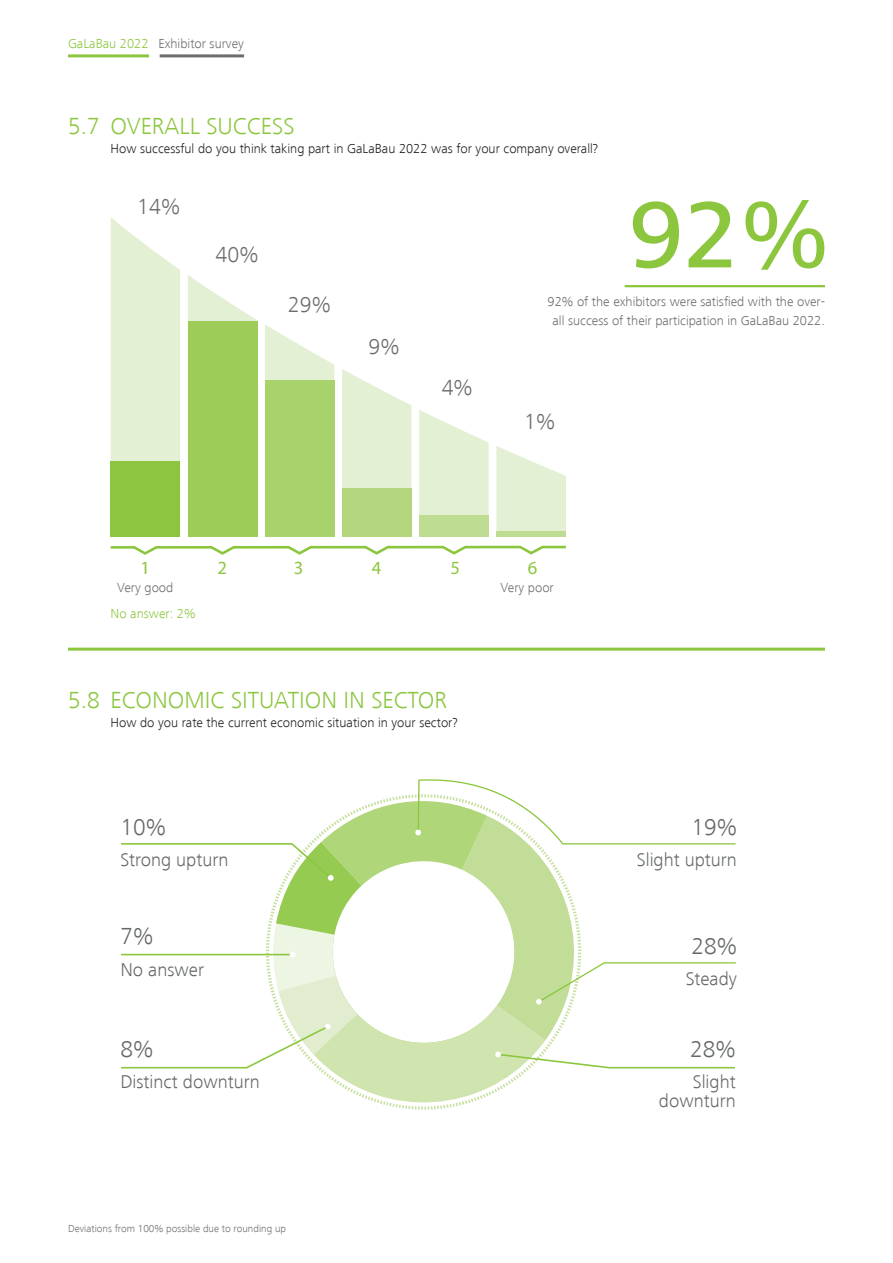
<style>
.page{position:relative;width:893px;height:1263px;background:#fff}
.page>*{position:absolute;margin:0;border:0;box-sizing:border-box;transform-origin:0 0}
.Headlines_weiß{font:500 97.5px "Frutiger Next LTCYR";color:#8bc63e}
.Headline_Ribera_grün{font:300 24px "Frutiger Next LT";color:#8bc63e}
.t1{font:300 23.85px "Frutiger Next LT";color:#656868}
.t2{font:300 22.5px "Frutiger Next LT";color:#6c6d70}
.t3{font:300 19.05px/19px "Frutiger Next LT";color:#656868;text-align:right}
.t4{font:18.6px "Myriad Pro";color:#8bc63e}
.fließtext_weiß{font:300 13.5px "Frutiger Next LT";color:#6c6d70}
.t5{font:300 13.5px "Frutiger Next LT";color:#231f20}
.t6{font:300 13.5px "Frutiger Next LT";color:#8bc63e}
.t7{font:300 10.5px "Frutiger Next LT";color:#6c6d70}
.s1{color:#8bc63e}
</style>
<div class="page">
<hr style="left:160px;top:54px;width:84px;height:3px;background:#6c6d70">
<hr style="left:68px;top:54px;width:81px;height:3px;background:#8bc63e">
<svg style="left:110px;top:545px;width:456px;height:10px"></svg>
<svg style="left:111px;top:217px;width:69px;height:244px;background:#e7f1d8"></svg>
<svg style="left:188px;top:275px;width:69px;height:46px"></svg>
<svg style="left:265px;top:324px;width:69px;height:56px"></svg>
<svg style="left:342px;top:369px;width:69px;height:168px"></svg>
<svg style="left:419px;top:410px;width:70px;height:105px"></svg>
<svg style="left:496px;top:446px;width:70px;height:85px"></svg>
<div style="left:496px;top:531px;width:70px;height:5px;background:#bedc92"></div>
<div style="left:419px;top:515px;width:70px;height:21px;background:#bedc92"></div>
<div style="left:342px;top:488px;width:69px;height:48px;background:#b3d67f"></div>
<div style="left:265px;top:380px;width:69px;height:156px;background:#a8d26c"></div>
<div style="left:188px;top:321px;width:69px;height:215px;background:#9dcd58"></div>
<div style="left:111px;top:461px;width:69px;height:75px;background:#8bc63e"></div>
<svg style="left:121px;top:779px;width:615px;height:323px"></svg>
<hr style="left:625px;top:285px;width:200px;height:2px;background:#8bc63e">
<hr style="left:68px;top:648px;width:757px;height:3px;background:#8bc63e">
<p class="fließtext_weiß" style="left:68px;top:36px;width:177px"><span class="s1">GaLaBau 2022</span> Exhibitor survey</p>
<p class="Headline_Ribera_grün" style="left:68px;top:113px;width:228px">5.7 OVERALL SUCCESS</p>
<p class="t5" style="left:111px;top:141px;width:489px">How successful do you think taking part in GaLaBau 2022 was for your company overall?</p>
<p class="t2" style="left:137px;top:194px;width:44px">14%</p>
<p class="t2" style="left:215px;top:242px;width:44px">40%</p>
<p class="Headlines_weiß" style="left:629px;top:179px;width:204px">92%</p>
<p class="t2" style="left:288px;top:292px;width:44px">29%</p>
<p class="t2" style="left:369px;top:334px;width:33px">9%</p>
<p class="t2" style="left:442px;top:375px;width:33px">4%</p>
<p class="fließtext_weiß" style="left:548px;top:294px;width:279px">92% of the exhibitors were satisfied with the over-</p>
<p class="fließtext_weiß" style="left:552px;top:313px;width:274px">all success of their participation in GaLaBau 2022.</p>
<p class="t2" style="left:524px;top:409px;width:33px">1%</p>
<p class="t4" style="left:140px;top:556px;width:11px">1</p>
<p class="t4" style="left:217px;top:556px;width:11px">2</p>
<p class="t4" style="left:294px;top:556px;width:11px">3</p>
<p class="t4" style="left:372px;top:556px;width:11px">4</p>
<p class="t4" style="left:451px;top:556px;width:11px">5</p>
<p class="t4" style="left:528px;top:556px;width:11px">6</p>
<p class="fließtext_weiß" style="left:117px;top:580px;width:58px">Very good</p>
<p class="fließtext_weiß" style="left:501px;top:580px;width:55px">Very poor</p>
<p class="t6" style="left:111px;top:606px;width:86px">No answer: 2%</p>
<p class="Headline_Ribera_grün" style="left:68px;top:687px;width:381px">5.8 ECONOMIC SITUATION IN SECTOR</p>
<p class="t5" style="left:111px;top:715px;width:349px">How do you rate the current economic situation in your sector?</p>
<p class="t1" style="left:120px;top:813px;width:47px">10%</p>
<p class="t3" style="left:120px;top:850px;width:110px">Strong upturn</p>
<p class="t1" style="left:120px;top:923px;width:34px">7%</p>
<p class="t3" style="left:120px;top:960px;width:85px">No answer</p>
<p class="t1" style="left:120px;top:1036px;width:34px">8%</p>
<p class="t3" style="left:120px;top:1072px;width:141px">Distinct downturn</p>
<p class="t7" style="left:68px;top:1223px;width:220px">Deviations from 100% possible due to rounding up</p>
<p class="t1" style="left:691px;top:813px;width:47px">19%</p>
<p class="t3" style="left:637px;top:850px;width:102px">Slight upturn</p>
<p class="t1" style="left:691px;top:932px;width:47px">28%</p>
<p class="t3" style="left:686px;top:969px;width:53px">Steady</p>
<p class="t1" style="left:690px;top:1036px;width:47px">28%</p>
<p class="t3" style="left:659px;top:1072px;width:78px">Slight downturn</p>
</div>
